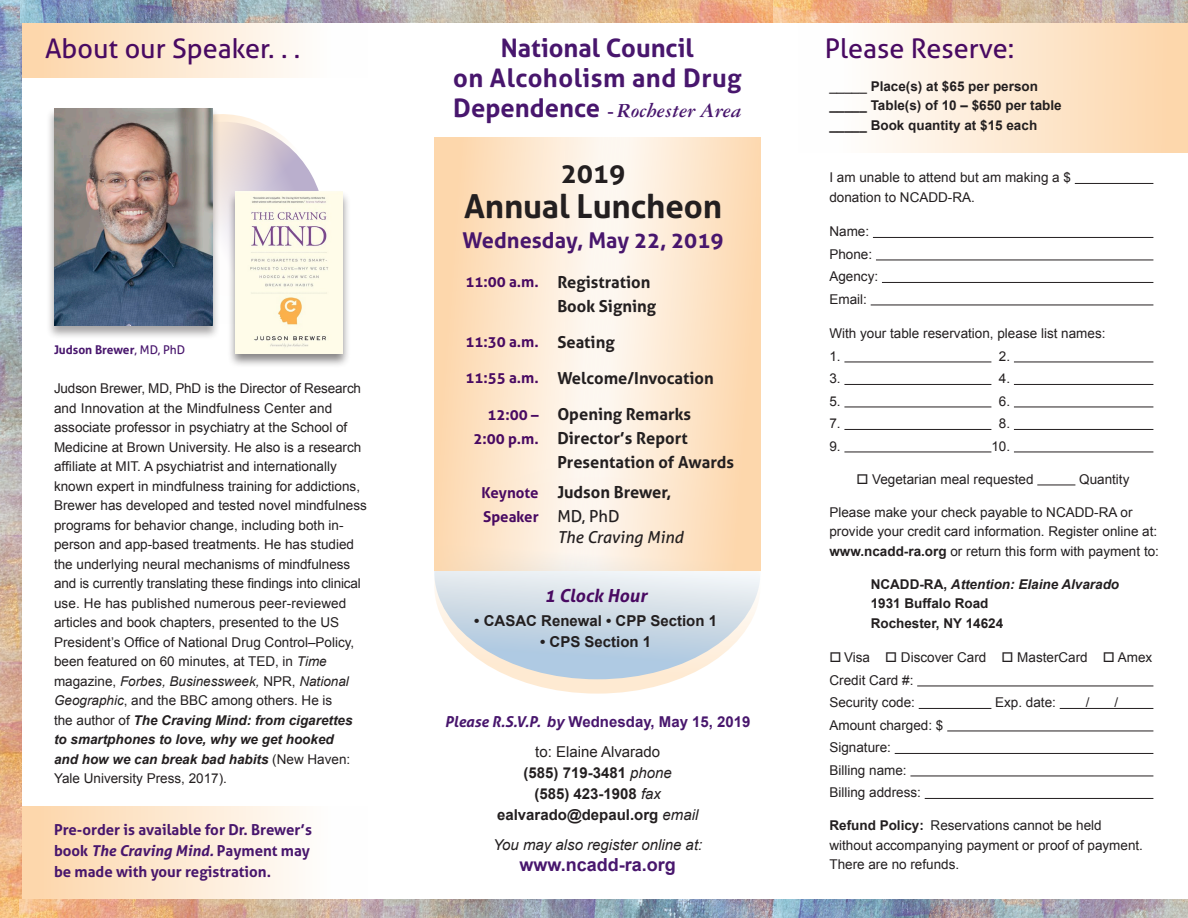
<style>
.page{position:relative;width:1188px;height:918px;background:#fff}
.page>*{position:absolute;margin:0;border:0;box-sizing:border-box;transform-origin:0 0}
.t1{font:700 33px "Aller";letter-spacing:-.005em;color:#231f20}
.t2{font:27px "Aller";color:#490a62}
.t3{font:700 27px "Aller";color:#231f20}
.t4{font:700 25.5px "Aller";letter-spacing:.01em;color:#48166d}
.t5{font:700 21.75px "Aller";color:#48166d}
.t6{font:italic 700 21px "Garamond Reprise S Si";color:#48166d}
.t7{font:700 18px "Arial";color:#48166d}
.t8{font:italic 700 18px "Aller";color:#490a62}
.t9{font:700 16.5px/24px "Aller";color:#231f20}
.t10{font:italic 16.5px "Aller";color:#231f20}
.t11{font:16.5px "Aller";color:#231f20}
.t12{font:700 15px/21px "Aller";color:#48166d}
.t13{font:700 15px "Arial";color:#231f20}
.t14{font:700 15px/24px "Aller";color:#490a62}
.t15{font:700 15px/30px "Arial";color:#48166d;text-align:center}
.t16{font:italic 15px/30px "Arial";color:#231f20}
.t17{font:13.5px/19.5px "Arial";color:#231f20}
.t18{font:700 13.5px "Arial";color:#231f20}
.t19{font:italic 700 13.5px "Arial";color:#231f20}
.t20{font:700 12px "Aller";color:#48166d}
.s1{font-family:"Aller";font-style:normal;font-size:25.5px}
.s2{font-style:normal}
.s3{font-weight:400}
.s4{font-weight:700}
.s5{font-style:italic}
.s6{font-weight:700;font-style:italic}
.s7{font-family:"Aller";font-style:italic}
.s8{font-weight:400;color:#231f20}
.s9{font-weight:400;font-style:italic}
.s10{font-weight:700;font-style:normal}
</style>
<div class="page">
<div style="left:20px;top:807px;width:348px;height:92px;background:linear-gradient(to right,#fdd5a8,#feffff)"></div>
<svg style="left:220px;top:114px;width:99px;height:128px"></svg>
<svg style="left:434px;top:476px;width:327px;height:218px;background:#fcecd9"></svg>
<svg style="left:434px;top:463px;width:327px;height:216px;background:#cedce8"></svg>
<svg style="left:434px;top:137px;width:131px;height:434px;background:#fce3c7"></svg>
<svg style="left:565px;top:137px;width:196px;height:434px;background:#fdead4"></svg>
<div style="left:20px;top:22px;width:348px;height:56px;background:linear-gradient(to right,#fdd5a8,#feffff)"></div>
<img style="left:0;top:0;width:22px;height:918px">
<div style="left:798px;top:22px;width:390px;height:130px;background:linear-gradient(to right,#feffff,#fdd5a9)"></div>
<div style="left:47px;top:107px;width:173px;height:233px;background:#231f20;opacity:.4"></div>
<img style="left:54px;top:108px;width:159px;height:217px">
<img style="left:20px;top:899px;width:757px;height:19px">
<img style="left:777px;top:899px;width:411px;height:19px">
<img style="left:21px;top:0;width:752px;height:22px">
<img style="left:773px;top:0;width:415px;height:22px">
<hr style="left:1075px;top:183px;width:78px;height:1px;background:#231f20">
<hr style="left:873px;top:237px;width:280px;height:1px;background:#231f20">
<hr style="left:876px;top:259px;width:277px;height:1px;background:#231f20">
<hr style="left:882px;top:282px;width:271px;height:1px;background:#231f20">
<hr style="left:871px;top:304px;width:282px;height:1px;background:#231f20">
<hr style="left:844px;top:361px;width:147px;height:1px;background:#231f20">
<hr style="left:1014px;top:361px;width:139px;height:1px;background:#231f20">
<hr style="left:844px;top:384px;width:147px;height:1px;background:#231f20">
<hr style="left:1014px;top:384px;width:139px;height:1px;background:#231f20">
<hr style="left:844px;top:406px;width:147px;height:1px;background:#231f20">
<hr style="left:1014px;top:406px;width:139px;height:1px;background:#231f20">
<hr style="left:844px;top:429px;width:147px;height:1px;background:#231f20">
<hr style="left:1014px;top:429px;width:139px;height:1px;background:#231f20">
<hr style="left:844px;top:451px;width:147px;height:1px;background:#231f20">
<hr style="left:1014px;top:451px;width:139px;height:1px;background:#231f20">
<hr style="left:1037px;top:484px;width:38px;height:1px;background:#231f20">
<hr style="left:917px;top:685px;width:236px;height:1px;background:#231f20">
<hr style="left:919px;top:708px;width:72px;height:1px;background:#231f20">
<hr style="left:1060px;top:708px;width:93px;height:1px;background:#231f20">
<hr style="left:947px;top:730px;width:206px;height:1px;background:#231f20">
<hr style="left:895px;top:753px;width:258px;height:1px;background:#231f20">
<hr style="left:910px;top:775px;width:243px;height:1px;background:#231f20">
<hr style="left:925px;top:798px;width:228px;height:1px;background:#231f20">
<div style="left:227px;top:190px;width:123px;height:179px;background:#231f20;opacity:.54"></div>
<img style="left:235px;top:192px;width:107px;height:161px">
<p class="t4" style="left:501px;top:32px;width:194px">National Council</p>
<p class="t4" style="left:453px;top:62px;width:290px">on Alcoholism and Drug</p>
<p class="t6" style="left:453px;top:99px;width:290px"><span class="s1">Dependence</span> <span class="s2">-</span> Rochester Area</p>
<p class="t2" style="left:45px;top:32px;width:257px">About our Speaker. . .</p>
<p class="t2" style="left:825px;top:32px;width:191px">Please Reserve:</p>
<p class="t18" style="left:829px;top:77px;width:210px"><span class="s3">_____</span> Place(s) at $65 per person</p>
<p class="t18" style="left:829px;top:96px;width:234px">_____ Table(s) of 10 – $650 per table</p>
<p class="t18" style="left:829px;top:116px;width:209px">_____ Book quantity at $15 each</p>
<p class="t17" style="left:829px;top:168px;width:243px">I am unable to attend but am making a $ donation to NCADD-RA.</p>
<p class="t17" style="left:829px;top:222px;width:41px">Name:</p>
<p class="t17" style="left:829px;top:243px;width:50px;line-height:22.5px">Phone:<br>Agency:<br>Email:</p>
<p class="t17" style="left:829px;top:324px;width:278px">With your table reservation, please list names:</p>
<p class="t17" style="left:829px;top:346px;width:13px">1.</p>
<p class="t17" style="left:999px;top:346px;width:13px">2.</p>
<p class="t17" style="left:829px;top:369px;width:13px">3.</p>
<p class="t17" style="left:999px;top:369px;width:13px">4.</p>
<p class="t17" style="left:829px;top:391px;width:13px">5.</p>
<p class="t17" style="left:999px;top:391px;width:13px">6.</p>
<p class="t17" style="left:829px;top:414px;width:13px">7.</p>
<p class="t17" style="left:999px;top:414px;width:13px">8.</p>
<p class="t17" style="left:829px;top:436px;width:13px">9.</p>
<p class="t17" style="left:991px;top:436px;width:20px">10.</p>
<p class="t17" style="left:856px;top:469px;width:179px">□ Vegetarian meal requested</p>
<p class="t17" style="left:1079px;top:469px;width:52px">Quantity</p>
<p class="t17" style="left:829px;top:502px;width:331px">Please make your check payable to NCADD-RA or provide your credit card information. Register online at: <span class="s4">www.ncadd-ra.org</span> or return this form with payment to:</p>
<p class="t19" style="left:871px;top:575px;width:250px"><span class="s2">NCADD-RA,</span> Attention: Elaine Alvarado</p>
<p class="t18" style="left:871px;top:594px;width:119px">1931 Buffalo Road</p>
<p class="t18" style="left:871px;top:614px;width:134px">Rochester, NY 14624</p>
<p class="t17" style="left:829px;top:648px;width:324px">□ Visa □ Discover Card □ MasterCard □ Amex</p>
<p class="t17" style="left:829px;top:670px;width:86px">Credit Card #:</p>
<p class="t17" style="left:829px;top:693px;width:87px">Security code:</p>
<p class="t17" style="left:995px;top:693px;width:62px">Exp. date:</p>
<p class="t17" style="left:1086px;top:693px;width:5px">/</p>
<p class="t17" style="left:1114px;top:693px;width:5px">/</p>
<p class="t17" style="left:829px;top:715px;width:116px">Amount charged: $</p>
<p class="t17" style="left:829px;top:738px;width:63px">Signature:</p>
<p class="t17" style="left:829px;top:760px;width:79px">Billing name:</p>
<p class="t17" style="left:829px;top:783px;width:93px">Billing address:</p>
<p class="t17" style="left:829px;top:816px;width:315px"><span class="s4">Refund Policy:</span> Reservations cannot be held without accompanying payment or proof of payment.<br>There are no refunds.</p>
<p class="t3" style="left:561px;top:157px;width:66px">2019</p>
<p class="t1" style="left:464px;top:186px;width:260px">Annual Luncheon</p>
<p class="t5" style="left:463px;top:227px;width:262px">Wednesday, May 22, 2019</p>
<p class="t9" style="left:557px;top:270px;width:95px">Registration</p>
<p class="t9" style="left:557px;top:294px;width:100px">Book Signing</p>
<p class="t9" style="left:557px;top:330px;width:59px">Seating</p>
<p class="t9" style="left:557px;top:366px;width:158px">Welcome/Invocation</p>
<p class="t9" style="left:557px;top:402px;width:178px">Opening Remarks<br>Director’s Report<br>Presentation of Awards</p>
<p class="t9" style="left:557px;top:480px;width:116px">Judson Brewer,</p>
<p class="t11" style="left:557px;top:506px;width:64px">MD, PhD</p>
<p class="t10" style="left:557px;top:527px;width:127px">The Craving Mind</p>
<p class="t14" style="left:465px;top:269px;width:75px">11:00 a.m.</p>
<p class="t14" style="left:465px;top:329px;width:75px">11:30 a.m.</p>
<p class="t14" style="left:465px;top:365px;width:75px">11:55 a.m.</p>
<p class="t14" style="left:488px;top:403px;width:53px">12:00 –</p>
<p class="t14" style="left:473px;top:427px;width:67px">2:00 p.m.</p>
<p class="t14" style="left:482px;top:481px;width:59px">Keynote<br>Speaker</p>
<p class="t20" style="left:54px;top:343px;width:133px">Judson Brewer<span class="s3">, MD, PhD</span></p>
<p class="t17" style="left:54px;top:379px;width:314px">Judson Brewer, MD, PhD is the Director of Research and Innovation at the Mindfulness Center and associate professor in psychiatry at the School of Medicine at Brown University. He also is a research affiliate at MIT. A psychiatrist and internationally known expert in mindfulness training for addictions, Brewer has developed and tested novel mindfulness programs for behavior change, including both in&shy;person and app-based treatments. He has studied the underlying neural mechanisms of mindfulness and is currently translating these findings into clinical use. He has published numerous peer-reviewed articles and book chapters, presented to the US President’s Office of National Drug Control–Policy, been featured on 60 minutes, at TED, in <span class="s5">Time </span>magazine, <span class="s5">Forbes, Businessweek,</span> NPR, <span class="s5">National Geographic</span>, and the BBC among others. He is<br>the author of <span class="s6">The Craving Mind: from cigarettes to smartphones to love, why we get hooked<br>and how we can break bad habits</span> (New Haven:<br>Yale University Press, 2017).</p>
<p class="t8" style="left:545px;top:584px;width:104px">1 Clock Hour</p>
<p class="t13" style="left:474px;top:611px;width:244px">• CASAC Renewal • CPP Section 1</p>
<p class="t13" style="left:540px;top:632px;width:113px">• CPS Section 1</p>
<p class="t15" style="left:445px;top:707px;width:307px"><span class="s7">Please R.S.V.P.</span> <span class="s5">by</span> Wednesday, May 15, 2019 <span class="s8">to: Elaine Alvarado</span></p>
<p class="t13" style="left:523px;top:763px;width:150px">(585) 719-3481 <span class="s9">phone</span></p>
<p class="t13" style="left:534px;top:784px;width:128px">(585) 423-1908 <span class="s9">fax</span></p>
<p class="t16" style="left:493px;top:800px;width:211px"><span class="s10">ealvarado@depaul.org</span> email<br>You may also register online at:</p>
<p class="t7" style="left:520px;top:853px;width:158px">www.ncadd-ra.org</p>
<p class="t12" style="left:54px;top:819px;width:260px">Pre-order is available for Dr. Brewer’s book <span class="s5">The Craving Mind.</span> Payment may be made with your registration.</p>
</div>
